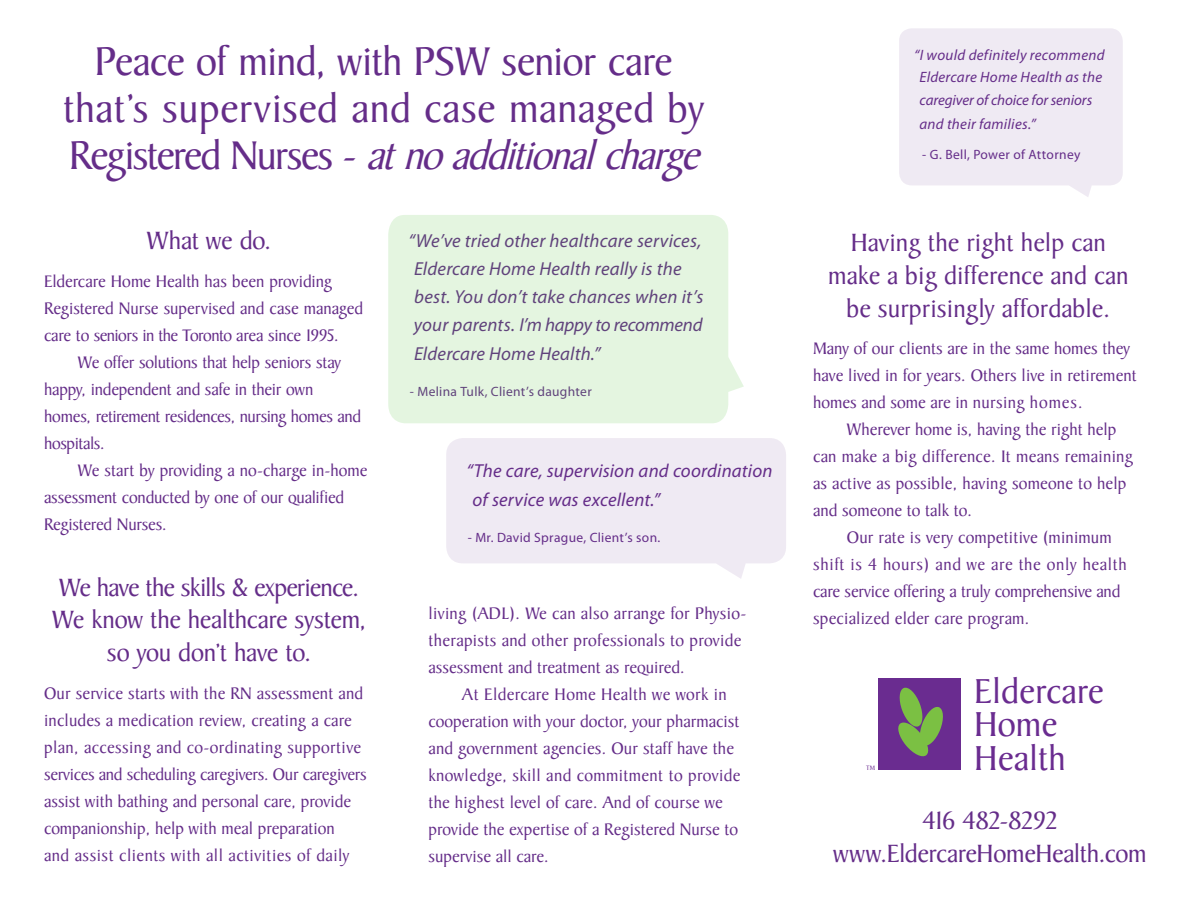
<style>
.page{position:relative;width:1188px;height:918px;background:#fff}
.page>*{position:absolute;margin:0;border:0;box-sizing:border-box;transform-origin:0 0}
.t1{font:43.2px/46.8px "Baker Signet";color:#652d89;text-align:center}
.t2{font:37.35px/33.6px "Baker Signet";color:#6a2c90}
.t3{font:27px/33px "Baker Signet";letter-spacing:-.005em;color:#652d89;text-align:center}
.t4{font:27px/33px "Baker Signet";letter-spacing:-.025em;color:#652d89;text-align:center}
.t5{font:italic 18.9px/28.2px "Myriad Pro";letter-spacing:.01em;color:#652d89}
.t6{font:18px/27px "Baker Signet";color:#652d89}
.t7{font:italic 15px/22.5px "Myriad Pro";letter-spacing:.015em;color:#652d89;text-align:center}
.t8{font:13.5px "Myriad Pro";letter-spacing:.02em;color:#652d89}
.t9{font:6.75px "Baker Signet";color:#6a2c90}
.s1{font-style:italic}
</style>
<div class="page">
<svg style="left:899px;top:28px;width:224px;height:169px;background:#f0ebf3"></svg>
<div style="left:878px;top:679px;width:83px;height:91px;background:#6a2c90"></div>
<svg style="left:898px;top:687px;width:45px;height:70px"></svg>
<div style="left:388px;top:215px;width:356px;height:208px;background:#e4f5e0"></div>
<svg style="left:446px;top:438px;width:340px;height:141px;background:#f0ecf4"></svg>
<h1 class="t1" style="left:63px;top:40px;width:649px">Peace of mind, with PSW senior care that’s supervised and case managed by<br>Registered Nurse s - <span class="s1">atnoadditionalcharge</span></h1>
<h3 class="t3" style="left:147px;top:225px;width:126px">What we do.</h3>
<p class="t6" style="left:44px;top:268px;width:321px">Eldercare Home Health has been providing<br>Registered Nurse supervised and case managed care to seniors in the Toronto area since 1995.</p>
<p class="t6" style="left:44px;top:349px;width:319px;text-indent:34px">We offer solutions that help seniors stay happy, independent and safe in their own homes, retirement residences, nursing homes and hospitals.</p>
<p class="t6" style="left:44px;top:457px;width:325px;text-indent:34px">We start by providing a no-charge in-home assessment conducted by one of our qualified<br>Registered Nurses.</p>
<h3 class="t4" style="left:52px;top:571px;width:316px">We have the skills &amp; experience.<br>We know the healthcare system, so you don’t have to.</h3>
<p class="t6" style="left:44px;top:680px;width:324px">Our service starts with the RN assessment and includes a medication review, creating a care plan, accessing and co-ordinating supportive services and scheduling caregivers. Our caregivers assist with bathing and personal care, provide companionship, help with meal preparation<br>and assist clients with all activities of daily</p>
<p class="t5" style="left:409px;top:226px;width:297px">“We’ve tried other healthcare services, Eldercare Home Health really is the best. You don’t take chances when it’s your parents. I’m happy to recommend Eldercare Home Health.”</p>
<p class="t8" style="left:410px;top:383px;width:183px">- Melina Tulk, Client’s daughter</p>
<p class="t5" style="left:472px;top:457px;width:302px;text-indent:-6px">“The care, supervision and coordination of service was excellent.”</p>
<p class="t8" style="left:468px;top:529px;width:194px">- Mr. David Sprague, Client’s son.</p>
<p class="t6" style="left:429px;top:600px;width:319px">living (ADL). We can also arrange for Physio&shy;therapists and other professionals to provide assessment and treatment as required.</p>
<p class="t6" style="left:429px;top:681px;width:314px;text-indent:34px">At Eldercare Home Health we work in cooperation with your doctor, your pharmacist and government agencies. Our staff have the knowledge, skill and commitment to provide the highest level of care. And of course we provide the expertise of a Registered Nurse to supervise all care.</p>
<p class="t7" style="left:914px;top:43px;width:192px">“I would definitely recommend<br>Eldercare Home Health as the caregiver of choice for seniors</p>
<p class="t7" style="left:919px;top:112px;width:118px">and their families.”</p>
<p class="t8" style="left:922px;top:146px;width:160px">- G. Bell, Power of Attorney</p>
<h3 class="t3" style="left:828px;top:226px;width:302px">Having the right help can make a big difference and can be surprisingly affordable.</h3>
<p class="t6" style="left:813px;top:335px;width:325px">Many of our clients are in the same homes they have lived in for years. Others live in retirement homes and some are in nursing homes.</p>
<p class="t6" style="left:813px;top:416px;width:322px;text-indent:34px">Wherever home is, having the right help can make a big difference. It means remaining as active as possible, having someone to help and someone to talk to.</p>
<p class="t6" style="left:813px;top:524px;width:315px;text-indent:34px">Our rate is very competitive (minimum shift is 4 hours) and we are the only health care service offering a truly comprehensive and specialized elder care program.</p>
<p class="t9" style="left:866px;top:764px;width:10px">TM</p>
<h2 class="t2" style="left:974px;top:675px;width:131px">Eldercare<br>Home</h2>
<h2 class="t2" style="left:974px;top:743px;width:93px">Health</h2>
<h3 class="t3" style="left:834px;top:804px;width:315px">416 482-8292 www.EldercareHomeHealth.com</h3>
</div>
